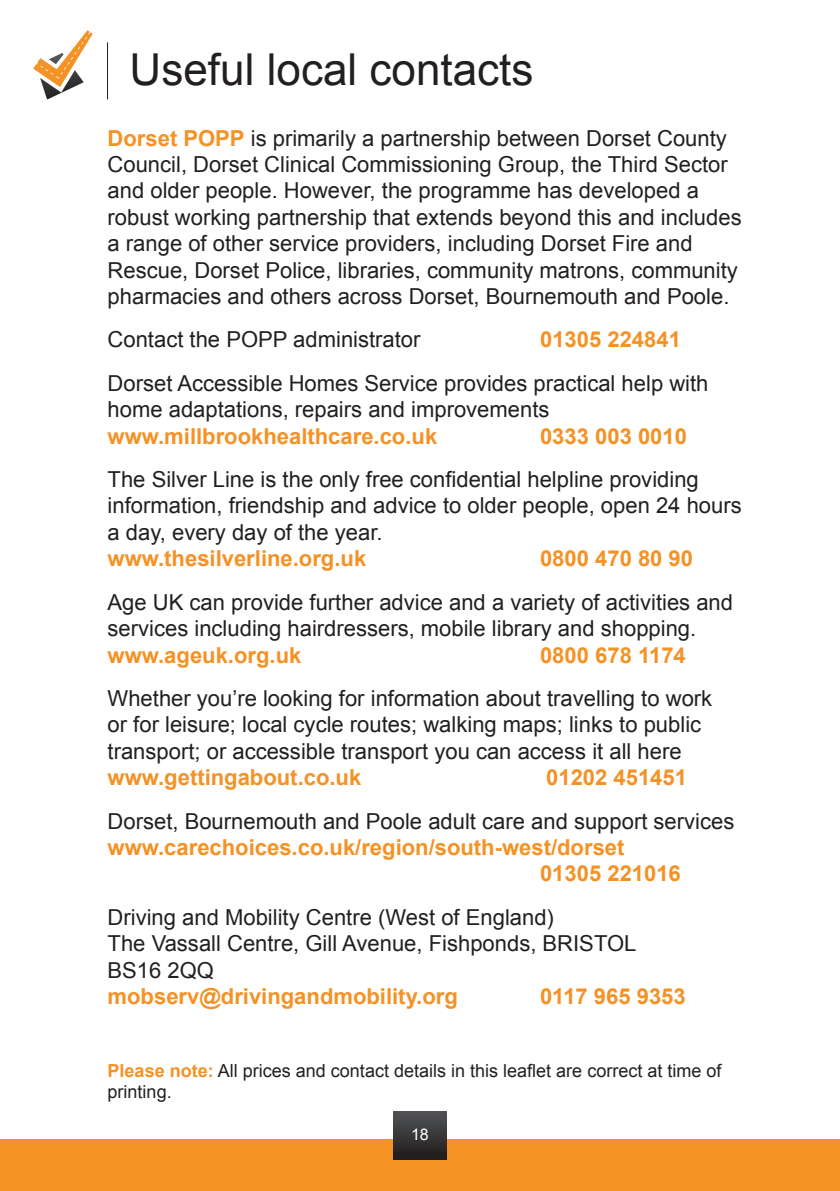
<style>
.page{position:relative;width:840px;height:1191px;background:#fff}
.page>*{position:absolute;margin:0;border:0;box-sizing:border-box;transform-origin:0 0}
.t1{font:44px "Arial";color:#231f20}
.t2{font:22px/26.4px "Arial";color:#231f20}
.t3{font:700 22px "Arial";color:#f49225}
.t4{font:18px/21.6px "Arial";color:#231f20}
.t5{font:16px "Arial";color:#fff}
.s1{font-weight:700;color:#f49225}
</style>
<div class="page">
<div style="left:0;top:1140px;width:839px;height:51px;background:#f49225"></div>
<div style="left:393px;top:1111px;width:53px;height:48px;background:linear-gradient(to bottom,#525455,#211d1e)"></div>
<svg style="left:33px;top:30px;width:60px;height:69px"></svg>
<hr style="left:107px;top:42px;width:1px;height:57px;background:#231f20">
<p class="t1" style="left:130px;top:39px;width:405px">Useful local contacts</p>
<p class="t2" style="left:107px;top:124px;width:635px"><span class="s1">Dorset POPP</span> is primarily a partnership between Dorset County Council, Dorset Clinical Commissioning Group, the Third Sector and older people. However, the programme has developed a robust working partnership that extends beyond this and includes a range of other service providers, including Dorset Fire and Rescue, Dorset Police, libraries, community matrons, community pharmacies and others across Dorset, Bournemouth and Poole.</p>
<p class="t2" style="left:107px;top:326px;width:314px">Contact the POPP administrator</p>
<p class="t3" style="left:539px;top:324px;width:142px">01305 224841</p>
<p class="t2" style="left:107px;top:370px;width:602px">Dorset Accessible Homes Service provides practical help with home adaptations, repairs and improvements <span class="s1">www.millbrookhealthcare.co.uk</span></p>
<p class="t3" style="left:539px;top:420px;width:148px">0333 003 0010</p>
<p class="t2" style="left:107px;top:466px;width:635px">The Silver Line is the only free confidential helpline providing information, friendship and advice to older people, open 24 hours a day, every day of the year.<br><span class="s1">www.thesilverline.org.uk</span></p>
<p class="t3" style="left:539px;top:543px;width:154px">0800 470 80 90</p>
<p class="t2" style="left:107px;top:588px;width:626px">Age UK can provide further advice and a variety of activities and services including hairdressers, mobile library and shopping. <span class="s1">www.ageuk.org.uk</span></p>
<p class="t3" style="left:539px;top:639px;width:147px">0800 678 1174</p>
<p class="t2" style="left:107px;top:685px;width:606px">Whether you’re looking for information about travelling to work or for leisure; local cycle routes; walking maps; links to public transport; or accessible transport you can access it all here <span class="s1">www.gettingabout.co.uk</span></p>
<p class="t3" style="left:546px;top:762px;width:142px">01202 451451</p>
<p class="t2" style="left:107px;top:807px;width:628px">Dorset, Bournemouth and Poole adult care and support services</p>
<p class="t3" style="left:107px;top:831px;width:518px">www.carechoices.co.uk/region/south-west/dorset</p>
<p class="t3" style="left:539px;top:858px;width:142px">01305 221016</p>
<p class="t2" style="left:107px;top:903px;width:530px">Driving and Mobility Centre (West of England)<br>The Vassall Centre, Gill Avenue, Fishponds, BRISTOL BS16 2QQ<br><span class="s1">mobserv@drivingandmobility.org</span></p>
<p class="t3" style="left:539px;top:980px;width:147px">0117 965 9353</p>
<p class="t4" style="left:107px;top:1059px;width:615px"><span class="s1">Please note:</span> All prices and contact details in this leaflet are correct at time of printing.</p>
<p class="t5" style="left:411px;top:1123px;width:19px">18</p>
</div>
